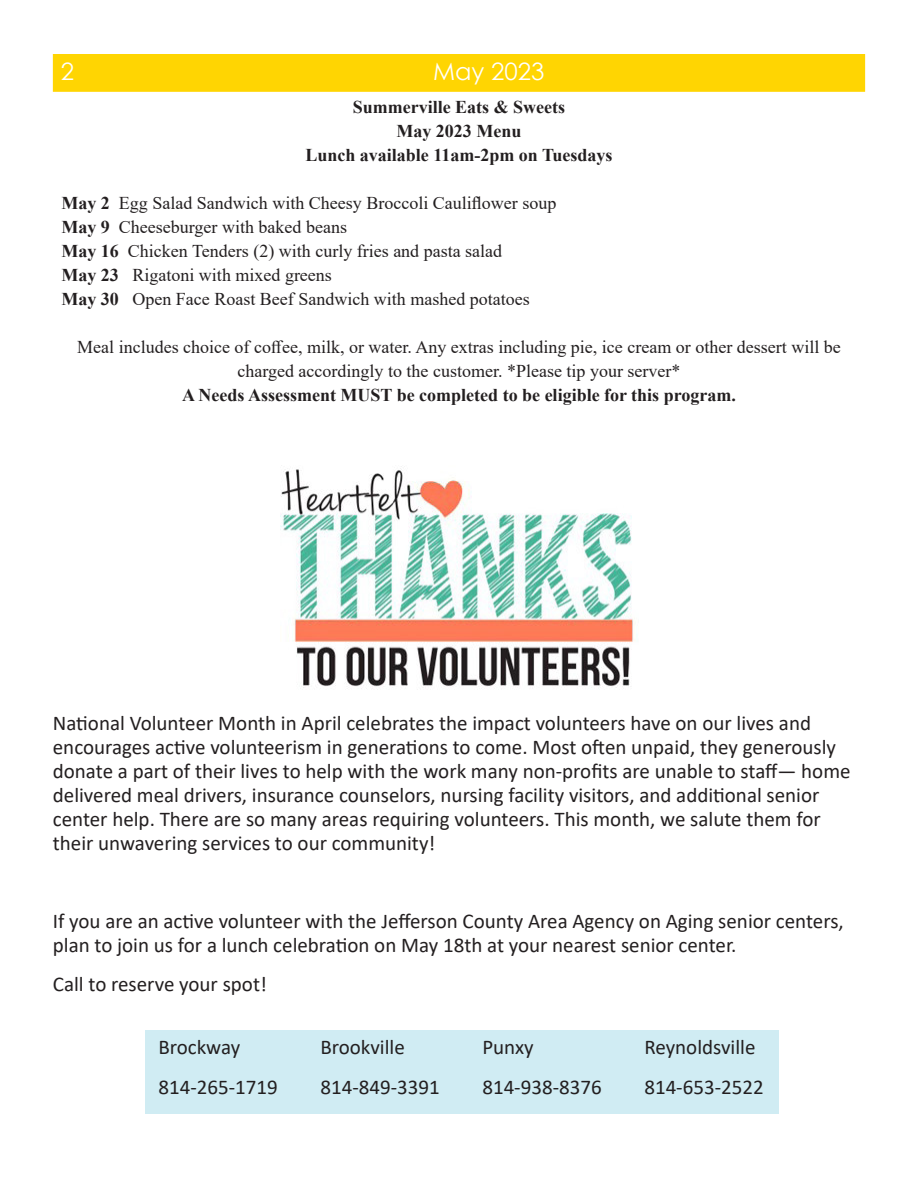
<style>
.page{position:relative;width:918px;height:1188px;background:#fff}
.page>*{position:absolute;margin:0;border:0;box-sizing:border-box;transform-origin:0 0}
.t1{font:24px "Century Gothic";color:#fff}
.t2{font:21px/24px "Calibri";color:#231f20}
.t3{font:18px/24px "Times New Roman";color:#231f20;text-align:center}
.t4{font:700 18px "Times New Roman";color:#231f20}
.s1{font-weight:700}
</style>
<div class="page">
<div style="left:146px;top:1031px;width:633px;height:83px;background:#d0ecf3"></div>
<div style="left:53px;top:54px;width:812px;height:38px;background:#ffd502"></div>
<img style="left:280px;top:466px;width:354px;height:223px">
<p class="t1" style="left:61px;top:54px;width:15px">2</p>
<p class="t1" style="left:433px;top:54px;width:113px">May 2023</p>
<p class="t4" style="left:353px;top:94px;width:214px">Summerville Eats &amp; Sweets</p>
<p class="t4" style="left:397px;top:118px;width:126px">May 2023 Menu</p>
<p class="t4" style="left:305px;top:142px;width:309px">Lunch available 11am-2pm on Tuesdays</p>
<p class="t3" style="left:62px;top:190px;width:496px"><span class="s1">May 2</span> Egg Salad Sandwich with Cheesy Broccoli Cauliflower soup</p>
<p class="t3" style="left:62px;top:214px;width:287px"><span class="s1">May 9</span> Cheeseburger with baked beans</p>
<p class="t3" style="left:62px;top:238px;width:442px"><span class="s1">May 16</span> Chicken Tenders (2) with curly fries and pasta salad</p>
<p class="t3" style="left:62px;top:262px;width:272px"><span class="s1">May 23</span> Rigatoni with mixed greens</p>
<p class="t3" style="left:62px;top:286px;width:470px"><span class="s1">May 30</span> Open Face Roast Beef Sandwich with mashed potatoes</p>
<p class="t3" style="left:77px;top:334px;width:765px">Meal includes choice of coffee, milk, or water. Any extras including pie, ice cream or other dessert will be charged accordingly to the customer. *Please tip your server*</p>
<p class="t4" style="left:182px;top:382px;width:555px">A Needs Assessment MUST be completed to be eligible for this program.</p>
<p class="t2" style="left:53px;top:710px;width:799px">National Volunteer Month in April celebrates the impact volunteers have on our lives and encourages active volunteerism in generations to come. Most often unpaid, they generously donate a part of their lives to help with the work many non-profits are unable to staff— home delivered meal drivers, insurance counselors, nursing facility visitors, and additional senior center help. There are so many areas requiring volunteers. This month, we salute them for their unwavering services to our community!</p>
<p class="t2" style="left:53px;top:908px;width:792px">If you are an active volunteer with the Jefferson County Area Agency on Aging senior centers, plan to join us for a lunch celebration on May 18th at your nearest senior center.</p>
<p class="t2" style="left:53px;top:971px;width:216px">Call to reserve your spot!</p>
<p class="t2" style="left:158px;top:1035px;width:83px">Brockway</p>
<p class="t2" style="left:320px;top:1035px;width:86px">Brookville</p>
<p class="t2" style="left:482px;top:1035px;width:53px">Punxy</p>
<p class="t2" style="left:644px;top:1035px;width:113px">Reynoldsville</p>
<p class="t2" style="left:158px;top:1074px;width:121px">814-265-1719</p>
<p class="t2" style="left:320px;top:1074px;width:121px">814-849-3391</p>
<p class="t2" style="left:482px;top:1074px;width:121px">814-938-8376</p>
<p class="t2" style="left:644px;top:1074px;width:121px">814-653-2522</p>
</div>
